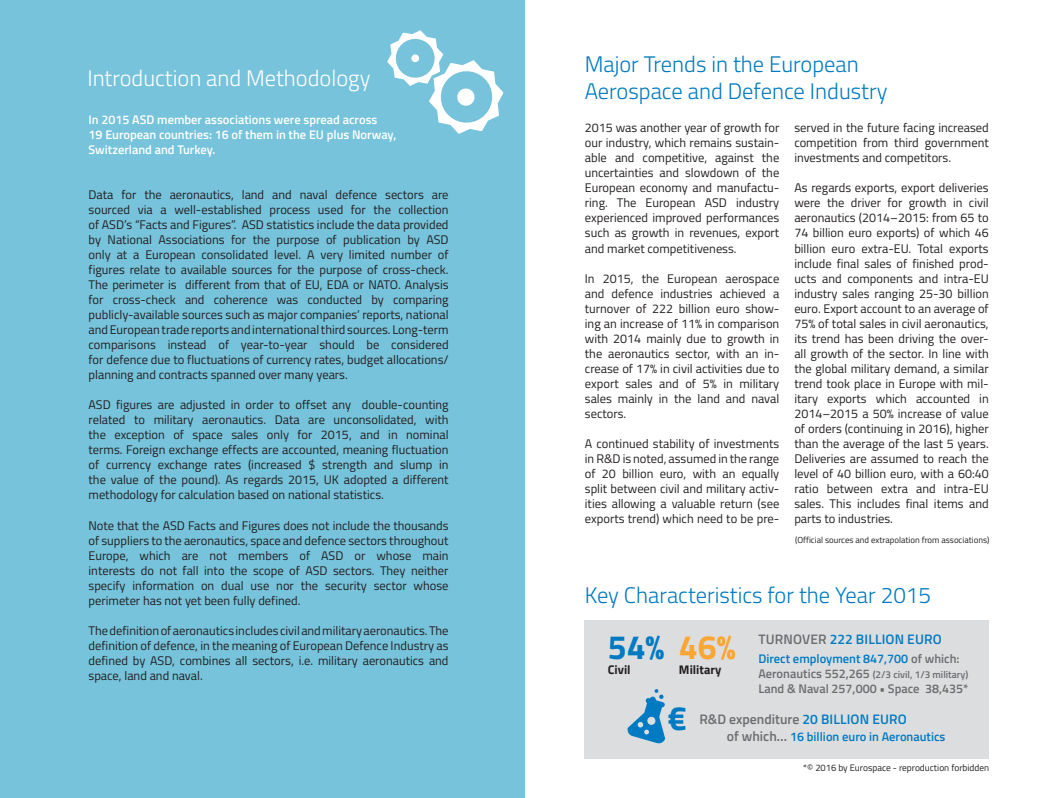
<style>
.page{position:relative;width:1049px;height:798px;background:#fff}
.page>*{position:absolute;margin:0;border:0;box-sizing:border-box;transform-origin:0 0}
.t1{font:700 33.75px "Titillium Web";color:#007ac2}
.t2{font:300 22.5px/27px "Titillium Web";color:#007ac2}
.t3{font:300 22.5px "Titillium Web";color:#fff}
.t4{font:600 13.75px "Titillium Web";color:#6c6d70}
.t5{font:600 13.75px "Titillium Web";letter-spacing:.01em;color:#007ac2}
.t6{font:12.5px/15px "Titillium Web";color:#231f20;text-align:justify}
.t7{font:600 12.5px/15px "Titillium Web";color:#fff}
.t8{font:600 12.5px "Titillium Web";color:#007ac2}
.t9{font:600 12.5px "Titillium Web";color:#6c6d70}
.t10{font:700 12.5px "Titillium Web";color:#231f20}
.t11{font:600 10px "Titillium Web";color:#6c6d70}
.t12{font:9.38px "Titillium Web";color:#231f20}
.t13{font:8.75px "Titillium Web";color:#231f20}
.s1{color:#faa633}
.s2{color:#6c6d70}
.s3{font-size:12.5px}
.s4{color:#007ac2}
.s5{font-size:13.75px;color:#6c6d70}
</style>
<div class="page">
<div style="left:585px;top:619px;width:404px;height:139px;background:#dcdddf"></div>
<div style="left:0;top:0;width:524px;height:797px;background:#76c3db"></div>
<svg style="left:627px;top:689px;width:38px;height:54px"></svg>
<svg style="left:387px;top:30px;width:117px;height:104px"></svg>
<div style="left:411px;top:54px;width:8px;height:8px;background:#fff;border-radius:50%"></div>
<p class="t3" style="left:87px;top:62px;width:285px">Introduction and Methodology</p>
<p class="t7" style="left:89px;top:111px;width:309px">In 2015 ASD member associations were spread across<br>19 European countries: 16 of them in the EU plus Norway,</p>
<p class="t7" style="left:89px;top:141px;width:128px">Switzerland and Turkey.</p>
<p class="t6" style="left:89px;top:187px;width:361px">Data for the aeronautics, land and naval defence sectors are sourced via a well-established process used for the collection of ASD’s “Facts and Figures”. ASD statistics include the data provided by National Associations for the purpose of publication by ASD only at a European consolidated level. A very limited number of figures relate to available sources for the purpose of cross-check.<br>The perimeter is different from that of EU, EDA or NATO. Analysis for cross-check and coherence was conducted by comparing publicly-available sources such as major companies’ reports, national and European trade reports and international third sources. Long-term comparisons instead of year-to-year should be considered for defence due to fluctuations of currency rates, budget allocations/ planning and contracts spanned over many years.</p>
<p class="t6" style="left:89px;top:397px;width:361px">ASD figures are adjusted in order to offset any double-counting related to military aeronautics. Data are unconsolidated, with the exception of space sales only for 2015, and in nominal terms. Foreign exchange effects are accounted, meaning fluctuation of currency exchange rates (increased $ strength and slump in the value of the pound). As regards 2015, UK adopted a different methodology for calculation based on national statistics.</p>
<p class="t6" style="left:89px;top:517px;width:362px">Note that the ASD Facts and Figures does not include the thousands of suppliers to the aeronautics, space and defence sectors throughout Europe, which are not members of ASD or whose main interests do not fall into the scope of ASD sectors. They neither specify information on dual use nor the security sector whose perimeter has not yet been fully defined.</p>
<p class="t6" style="left:89px;top:622px;width:361px">The definition of aeronautics includes civil and military aeronautics. The definition of defence, in the meaning of European Defence Industry as defined by ASD, combines all sectors, i.e. military aeronautics and space, land and naval.</p>
<p class="t2" style="left:585px;top:49px;width:304px">Major Trends in the European<br>Aerospace and Defence Industry</p>
<p class="t6" style="left:585px;top:120px;width:196px">2015 was another year of growth for our industry, which remains sustain&shy;able and competitive, against the uncertainties and slowdown of the European economy and manufactu&shy;ring. The European ASD industry experienced improved performances such as growth in revenues, export and market competitiveness.</p>
<p class="t6" style="left:585px;top:270px;width:196px">In 2015, the European aerospace and defence industries achieved a turnover of 222 billion euro show&shy;ing an increase of 11% in comparison with 2014 mainly due to growth in the aeronautics sector, with an in&shy;crease of 17% in civil activities due to export sales and of 5% in military sales mainly in the land and naval sectors.</p>
<p class="t6" style="left:585px;top:435px;width:196px">A continued stability of investments in R&amp;D is noted, assumed in the range of 20 billion euro, with an equally split between civil and military activ&shy;ities allowing a valuable return (see exports trend) which need to be pre-</p>
<p class="t6" style="left:794px;top:120px;width:196px">served in the future facing increased competition from third government investments and competitors.</p>
<p class="t6" style="left:794px;top:180px;width:196px">As regards exports, export deliveries were the driver for growth in civil aeronautics (2014–2015: from 65 to 74 billion euro exports) of which 46 billion euro extra-EU. Total exports include final sales of finished prod&shy;ucts and components and intra-EU industry sales ranging 25-30 billion euro. Export account to an average of 75% of total sales in civil aeronautics, its trend has been driving the over&shy;all growth of the sector. In line with the global military demand, a similar trend took place in Europe with mil&shy;itary exports which accounted in 2014–2015 a 50% increase of value of orders (continuing in 2016), higher than the average of the last 5 years.<br>Deliveries are assumed to reach the level of 40 billion euro, with a 60:40 ratio between extra and intra-EU sales. This includes final items and parts to industries.</p>
<p class="t13" style="left:795px;top:533px;width:196px">(Official sources and extrapolation from associations)</p>
<p class="t2" style="left:585px;top:580px;width:348px">Key Characteristics for the Year 2015</p>
<p class="t1" style="left:608px;top:621px;width:129px">54% <span class="s1">46%</span></p>
<p class="t10" style="left:608px;top:659px;width:24px">Civil</p>
<p class="t10" style="left:679px;top:659px;width:44px">Military</p>
<p class="t5" style="left:758px;top:628px;width:185px"><span class="s2">TURNOVER</span> 222 BILLION EURO</p>
<p class="t8" style="left:758px;top:648px;width:203px">Direct employment 847,700 <span class="s2">of which:</span></p>
<p class="t11" style="left:758px;top:666px;width:211px"><span class="s3">Aeronautics 552,265</span> (2/3 civil, 1/3 military)</p>
<p class="t9" style="left:758px;top:678px;width:212px">Land &amp; Naval 257,000 • Space 38,435*</p>
<p class="t4" style="left:699px;top:709px;width:209px">R&amp;D expenditure <span class="s4">20 BILLION EURO</span></p>
<p class="t8" style="left:727px;top:727px;width:220px"><span class="s5">of which…</span> 16 billion euro in Aeronautics</p>
<p class="t1" style="left:668px;top:692px;width:20px">€</p>
<p class="t12" style="left:803px;top:760px;width:187px">*© 2016 by Eurospace - reproduction forbidden</p>
</div>
